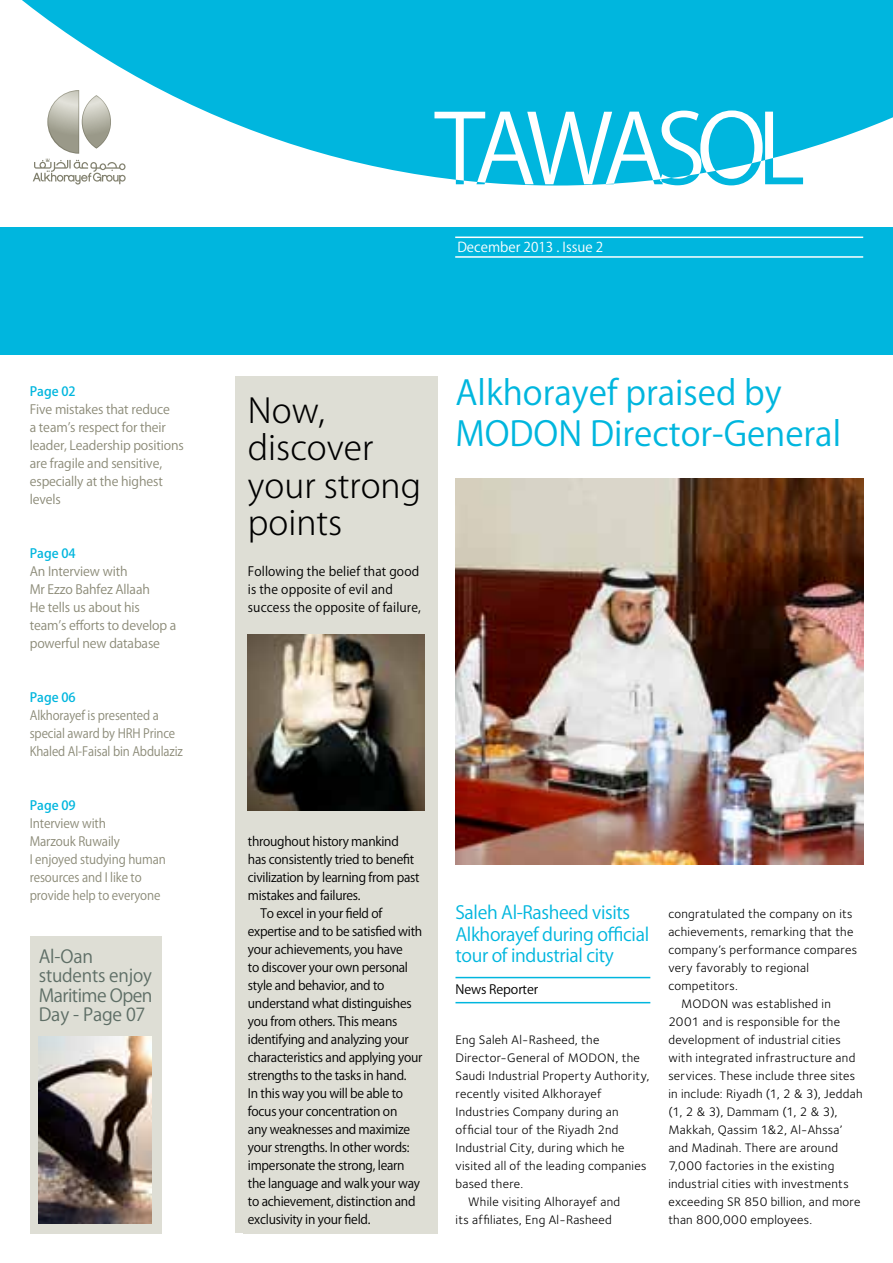
<style>
.page{position:relative;width:893px;height:1263px;background:#fff}
.page>*{position:absolute;margin:0;border:0;box-sizing:border-box;transform-origin:0 0}
.t1{font:33.75px/40.5px "Koz Go Pr 6 N";color:#00b6de}
.t2{font:300 33.75px/37.5px "Koz Go Pr 6 N";color:#000}
.t3{font:18px/21.6px "Koz Go Pr 6 N";letter-spacing:-.02em;color:#00b6de}
.t4{font:17.85px/19.5px "Koz Go Pr 6 N";letter-spacing:-.01em;color:#5e6e66}
.t5{font:13.5px "Koz Go Pr 6 N";color:#fff}
.t6{font:12.75px "Foundry Sterling";letter-spacing:.02em;color:#000}
.t7{font:12.75px "Koz Go Pr 6 N";letter-spacing:-.02em;color:#000}
.t8{font:12.75px/18px "Koz Go Pr 6 N";letter-spacing:-.01em;color:#8b8a77}
.t9{font:12.75px/18px "Koz Go Pr 6 N";letter-spacing:-.01em;color:#8b8a77;scale:.95 1}
.t10{font:12.75px/18px "Koz Go Pr 6 N";letter-spacing:.01em;color:#000}
.t11{font:12.75px/18px "Koz Go Pr 6 N";letter-spacing:-.01em;color:#8b8a77;scale:.92 1}
.t12{font:500 12.75px "Koz Go Pr 6 N";color:#00b6de}
</style>
<div class="page">
<div style="left:0;top:227px;width:893px;height:128px;background:#00b6de"></div>
<div style="left:235px;top:377px;width:202px;height:856px;background:#deded5"></div>
<div style="left:30px;top:936px;width:132px;height:297px;background:#deded5"></div>
<svg style="left:22px;top:0;width:871px;height:186px;fill:#00b6de"></svg>
<hr style="left:455px;top:977px;width:195px;height:1px;background:#00b6de">
<hr style="left:455px;top:1002px;width:195px;height:1px;background:#00b6de">
<svg style="left:33px;top:90px;width:93px;height:95px"></svg>
<hr style="left:455px;top:237px;width:408px;height:1px;background:#fff">
<hr style="left:455px;top:256px;width:408px;height:2px;background:#fff">
<img style="left:248px;top:635px;width:177px;height:175px">
<svg style="left:434px;top:110px;width:369px;height:75px"></svg>
<img style="left:38px;top:1036px;width:114px;height:188px">
<img style="left:455px;top:478px;width:408px;height:386px">
<p class="t12" style="left:30px;top:384px;width:48px">Page 02</p>
<p class="t8" style="left:30px;top:401px;width:156px">Five mistakes that reduce<br>a team’s respect for their leader, Leadership positions are fragile and sensitive, especially at the highest levels</p>
<p class="t12" style="left:30px;top:546px;width:48px">Page 04</p>
<p class="t8" style="left:30px;top:563px;width:148px">An Interview with<br>Mr Ezzo Bahfez Allaah<br>He tells us about his team’s efforts to develop a powerful new database</p>
<p class="t12" style="left:30px;top:690px;width:48px">Page 06</p>
<p class="t11" style="left:30px;top:707px;width:168px">Alkhorayef is presented a special award by HRH Prince<br>Khaled Al-Faisal bin Abdulaziz</p>
<p class="t12" style="left:30px;top:798px;width:48px">Page 09</p>
<p class="t9" style="left:30px;top:815px;width:145px">Interview with<br>Marzouk Ruwaily<br>I enjoyed studying human resources and I like to provide help to everyone</p>
<h3 class="t4" style="left:39px;top:947px;width:115px">Al-Oan students enjoy<br>Maritime Open<br>Day - Page 07</h3>
<p class="t5" style="left:457px;top:240px;width:147px">December 2013 . Issue 2</p>
<h1 class="t2" style="left:248px;top:393px;width:175px">Now, discover your strong points</h1>
<p class="t10" style="left:248px;top:563px;width:174px">Following the belief that good is the opposite of evil and success the opposite of failure,</p>
<h1 class="t1" style="left:455px;top:373px;width:387px">Alkhorayef praised by<br>MODON Director-General</h1>
<p class="t7" style="left:248px;top:834px;width:152px">throughout history mankind</p>
<p class="t7" style="left:248px;top:852px;width:168px">has consistently tried to benefit</p>
<p class="t7" style="left:248px;top:870px;width:173px">civilization by learning from past</p>
<p class="t7" style="left:248px;top:888px;width:114px">mistakes and failures.</p>
<p class="t7" style="left:261px;top:906px;width:123px">To excel in your field of</p>
<p class="t7" style="left:248px;top:924px;width:176px">expertise and to be satisfied with</p>
<p class="t7" style="left:248px;top:942px;width:156px">your achievements, you have</p>
<p class="t7" style="left:248px;top:960px;width:162px">to discover your own personal</p>
<p class="t7" style="left:248px;top:978px;width:138px">style and behavior, and to</p>
<p class="t7" style="left:248px;top:996px;width:165px">understand what distinguishes</p>
<p class="t7" style="left:248px;top:1014px;width:151px">you from others. This means</p>
<p class="t7" style="left:248px;top:1032px;width:162px">identifying and analyzing your</p>
<p class="t7" style="left:248px;top:1050px;width:176px">characteristics and applying your</p>
<p class="t7" style="left:248px;top:1068px;width:160px">strengths to the tasks in hand.</p>
<p class="t7" style="left:248px;top:1086px;width:157px">In this way you will be able to</p>
<p class="t7" style="left:248px;top:1104px;width:151px">focus your concentration on</p>
<p class="t7" style="left:248px;top:1122px;width:164px">any weaknesses and maximize</p>
<p class="t7" style="left:248px;top:1140px;width:163px">your strengths. In other words:</p>
<p class="t7" style="left:248px;top:1158px;width:158px">impersonate the strong, learn</p>
<p class="t7" style="left:248px;top:1176px;width:174px">the language and walk your way</p>
<p class="t7" style="left:248px;top:1194px;width:169px">to achievement, distinction and</p>
<p class="t7" style="left:248px;top:1212px;width:124px">exclusivity in your field.</p>
<h2 class="t3" style="left:455px;top:902px;width:195px">Saleh Al-Rasheed visits<br>Alkhorayef during official tour of industrial city</h2>
<p class="t7" style="left:455px;top:982px;width:84px">News Reporter</p>
<p class="t6" style="left:455px;top:1032px;width:145px">Eng Saleh Al-Rasheed, the</p>
<p class="t6" style="left:455px;top:1050px;width:186px">Director-General of MODON, the</p>
<p class="t6" style="left:455px;top:1068px;width:195px">Saudi Industrial Property Authority,</p>
<p class="t6" style="left:455px;top:1086px;width:148px">recently visited Alkhorayef</p>
<p class="t6" style="left:455px;top:1104px;width:165px">Industries Company during an</p>
<p class="t6" style="left:455px;top:1122px;width:165px">official tour of the Riyadh 2nd</p>
<p class="t6" style="left:455px;top:1140px;width:171px">Industrial City, during which he</p>
<p class="t6" style="left:455px;top:1158px;width:192px">visited all of the leading companies</p>
<p class="t6" style="left:455px;top:1176px;width:69px">based there.</p>
<p class="t6" style="left:468px;top:1194px;width:153px">While visiting Alhorayef and</p>
<p class="t6" style="left:455px;top:1212px;width:158px">its affiliates, Eng Al-Rasheed</p>
<p class="t6" style="left:668px;top:906px;width:186px">congratulated the company on its</p>
<p class="t6" style="left:668px;top:924px;width:187px">achievements, remarking that the</p>
<p class="t6" style="left:668px;top:942px;width:190px">company’s performance compares</p>
<p class="t6" style="left:668px;top:960px;width:142px">very favorably to regional</p>
<p class="t6" style="left:668px;top:978px;width:71px">competitors.</p>
<p class="t6" style="left:681px;top:996px;width:151px">MODON was established in</p>
<p class="t6" style="left:668px;top:1014px;width:173px">2001 and is responsible for the</p>
<p class="t6" style="left:668px;top:1032px;width:174px">development of industrial cities</p>
<p class="t6" style="left:668px;top:1050px;width:188px">with integrated infrastructure and</p>
<p class="t6" style="left:668px;top:1068px;width:188px">services. These include three sites</p>
<p class="t6" style="left:668px;top:1086px;width:196px">in include: Riyadh (1, 2 &amp; 3), Jeddah</p>
<p class="t6" style="left:668px;top:1104px;width:171px">(1, 2 &amp; 3), Dammam (1, 2 &amp; 3),</p>
<p class="t6" style="left:668px;top:1122px;width:175px">Makkah, Qassim 1&amp;2, Al-Ahssa’</p>
<p class="t6" style="left:668px;top:1140px;width:171px">and Madinah. There are around</p>
<p class="t6" style="left:668px;top:1158px;width:168px">7,000 factories in the existing</p>
<p class="t6" style="left:668px;top:1176px;width:182px">industrial cities with investments</p>
<p class="t6" style="left:668px;top:1194px;width:194px">exceeding SR 850 billion, and more</p>
<p class="t6" style="left:668px;top:1212px;width:145px">than 800,000 employees.</p>
</div>
